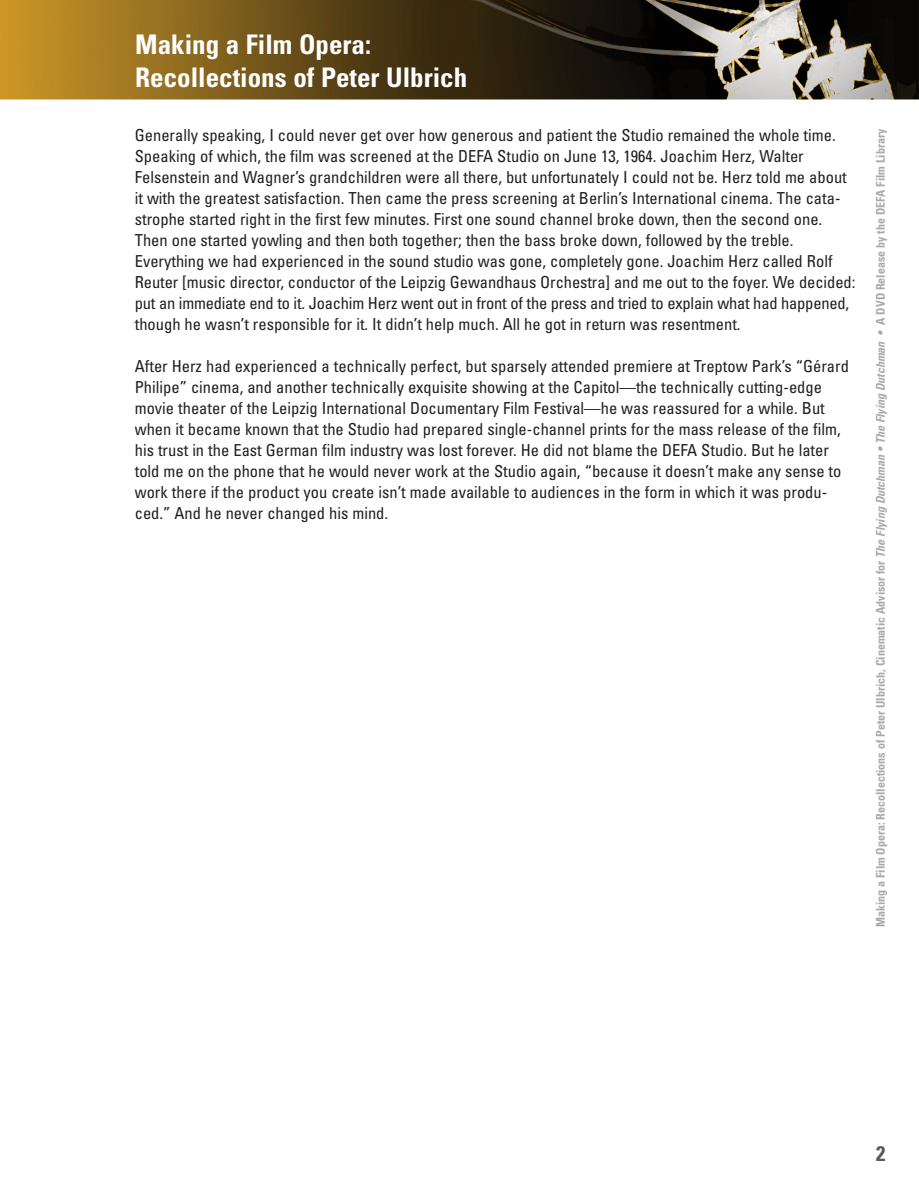
<style>
.page{position:relative;width:919px;height:1188px;background:#fff}
.page>*{position:absolute;margin:0;border:0;box-sizing:border-box;transform-origin:0 0}
.t1{font:700 condensed 27px/33px "Univers";color:#fff}
.t2{font:700 condensed 21px "Univers";color:#57585a}
.t3{font:condensed 16.5px/21px "Univers";color:#231f20}
.t4{font:700 condensed 12px "Univers";color:#a8a9ad}
.s1{font-style:italic}
</style>
<div class="page">
<img style="left:1px;top:0;width:917px;height:100px">
<h1 class="t1" style="left:135px;top:30px;width:333px">Making a Film Opera:<br>Recollections of Peter Ulbrich</h1>
<p class="t3" style="left:135px;top:126px;width:722px">Generally speaking, I could never get over how generous and patient the Studio remained the whole time.<br>Speaking of which, the film was screened at the DEFA Studio on June 13, 1964. Joachim Herz, Walter Felsenstein and Wagner’s grandchildren were all there, but unfortunately I could not be. Herz told me about it with the greatest satisfaction. Then came the press screening at Berlin’s International cinema. The cata&shy;strophe started right in the first few minutes. First one sound channel broke down, then the second one.<br>Then one started yowling and then both together; then the bass broke down, followed by the treble.<br>Everything we had experienced in the sound studio was gone, completely gone. Joachim Herz called Rolf Reuter [music director, conductor of the Leipzig Gewandhaus Orchestra] and me out to the foyer. We decided: put an immediate end to it. Joachim Herz went out in front of the press and tried to explain what had happened, though he wasn’t responsible for it. It didn’t help much. All he got in return was resentment.</p>
<p class="t3" style="left:135px;top:357px;width:715px">After Herz had experienced a technically perfect, but sparsely attended premiere at Treptow Park’s “Gérard Philipe” cinema, and another technically exquisite showing at the Capitol—the technically cutting-edge movie theater of the Leipzig International Documentary Film Festival—he was reassured for a while. But when it became known that the Studio had prepared single-channel prints for the mass release of the film, his trust in the East German film industry was lost forever. He did not blame the DEFA Studio. But he later told me on the phone that he would never work at the Studio again, “because it doesn’t make any sense to work there if the product you create isn’t made available to audiences in the form in which it was produ&shy;ced.” And he never changed his mind.</p>
<p class="t4" style="left:875px;top:927px;width:799px;rotate:-90deg">Making a Film Opera: Recollections of Peter Ulbrich, Cinematic Advisor for <span class="s1">The Flying Dutchman • The Flying Dutchman •</span> A DVD Release by the DEFA Film Library</p>
<p class="t2" style="left:875px;top:1145px;width:11px">2</p>
</div>
